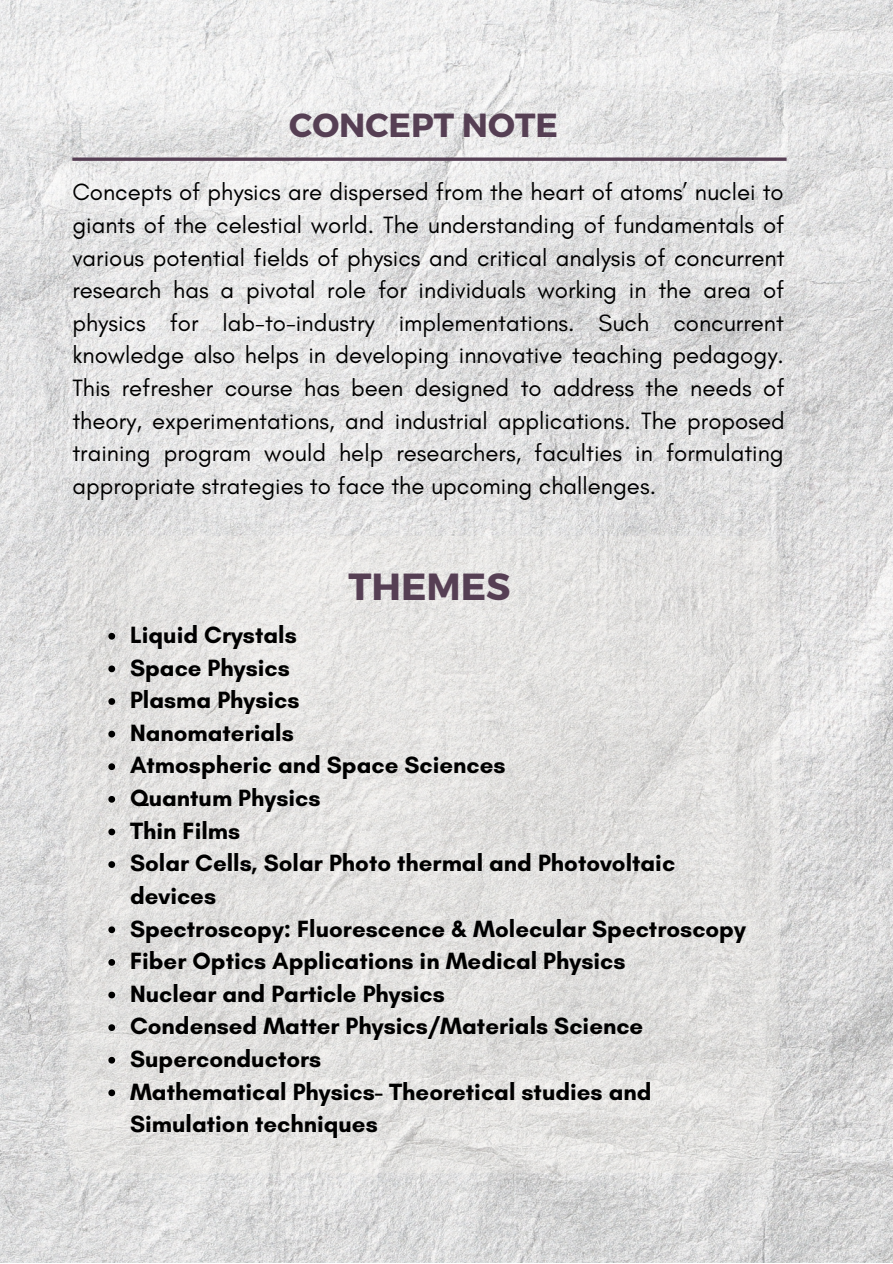
<style>
.page{position:relative;width:893px;height:1264px;background:#fff}
.page>*{position:absolute;margin:0;border:0;box-sizing:border-box;transform-origin:0 0}
.t1{font:700 37.65px "Montserrat";color:#563f54}
.t2{font:700 33.3px "Montserrat";color:#563f54}
.t3{font:24px/32.5px "Glacial Indifference";color:#000;text-align:justify}
.t4{font:700 24px/32.5px "Glacial Indifference";color:#000}
</style>
<div class="page">
<img style="left:0;top:0;width:892px;height:1262px">
<svg style="left:67px;top:536px;width:712px;height:636px;fill:#e3e3e1"></svg>
<svg style="left:72px;top:157px;width:714px;height:4px"></svg>
<svg style="left:108px;top:633px;width:7px;height:6px"></svg>
<svg style="left:108px;top:665px;width:7px;height:7px"></svg>
<svg style="left:108px;top:698px;width:7px;height:7px"></svg>
<svg style="left:108px;top:730px;width:7px;height:7px"></svg>
<svg style="left:108px;top:763px;width:7px;height:7px"></svg>
<svg style="left:108px;top:796px;width:7px;height:6px"></svg>
<svg style="left:108px;top:828px;width:7px;height:7px"></svg>
<svg style="left:108px;top:861px;width:7px;height:7px"></svg>
<svg style="left:108px;top:926px;width:7px;height:7px"></svg>
<svg style="left:108px;top:959px;width:7px;height:6px"></svg>
<svg style="left:108px;top:991px;width:7px;height:7px"></svg>
<svg style="left:108px;top:1024px;width:7px;height:6px"></svg>
<svg style="left:108px;top:1056px;width:7px;height:7px"></svg>
<svg style="left:108px;top:1089px;width:7px;height:7px"></svg>
<p class="t2" style="left:289px;top:104px;width:270px">CONCEPT NOTE</p>
<p class="t3" style="left:72px;top:176px;width:714px">Concepts of physics are dispersed from the heart of atoms’ nuclei to giants of the celestial world. The understanding of fundamentals of various potential fields of physics and critical analysis of concurrent research has a pivotal role for individuals working in the area of physics for lab-to-industry implementations. Such concurrent knowledge also helps in developing innovative teaching pedagogy.<br>This refresher course has been designed to address the needs of theory, experimentations, and industrial applications. The proposed training program would help researchers, faculties in formulating appropriate strategies to face the upcoming challenges.</p>
<p class="t1" style="left:348px;top:562px;width:164px">THEMES</p>
<p class="t4" style="left:130px;top:618px;width:168px">Liquid Crystals</p>
<p class="t4" style="left:130px;top:651px;width:161px">Space Physics</p>
<p class="t4" style="left:130px;top:683px;width:171px">Plasma Physics</p>
<p class="t4" style="left:130px;top:716px;width:165px">Nanomaterials</p>
<p class="t4" style="left:130px;top:748px;width:377px">Atmospheric and Space Sciences</p>
<p class="t4" style="left:130px;top:781px;width:192px">Quantum Physics</p>
<p class="t4" style="left:130px;top:814px;width:112px">Thin Films</p>
<p class="t4" style="left:130px;top:846px;width:546px">Solar Cells, Solar Photo thermal and Photovoltaic devices</p>
<p class="t4" style="left:130px;top:911px;width:617px">Spectroscopy: Fluorescence &amp; Molecular Spectroscopy</p>
<p class="t4" style="left:130px;top:944px;width:497px">Fiber Optics Applications in Medical Physics</p>
<p class="t4" style="left:130px;top:977px;width:316px">Nuclear and Particle Physics</p>
<p class="t4" style="left:130px;top:1009px;width:514px">Condensed Matter Physics/Materials Science</p>
<p class="t4" style="left:130px;top:1042px;width:193px">Superconductors</p>
<p class="t4" style="left:130px;top:1074px;width:523px">Mathematical Physics- Theoretical studies and<br>Simulation techniques</p>
</div>
